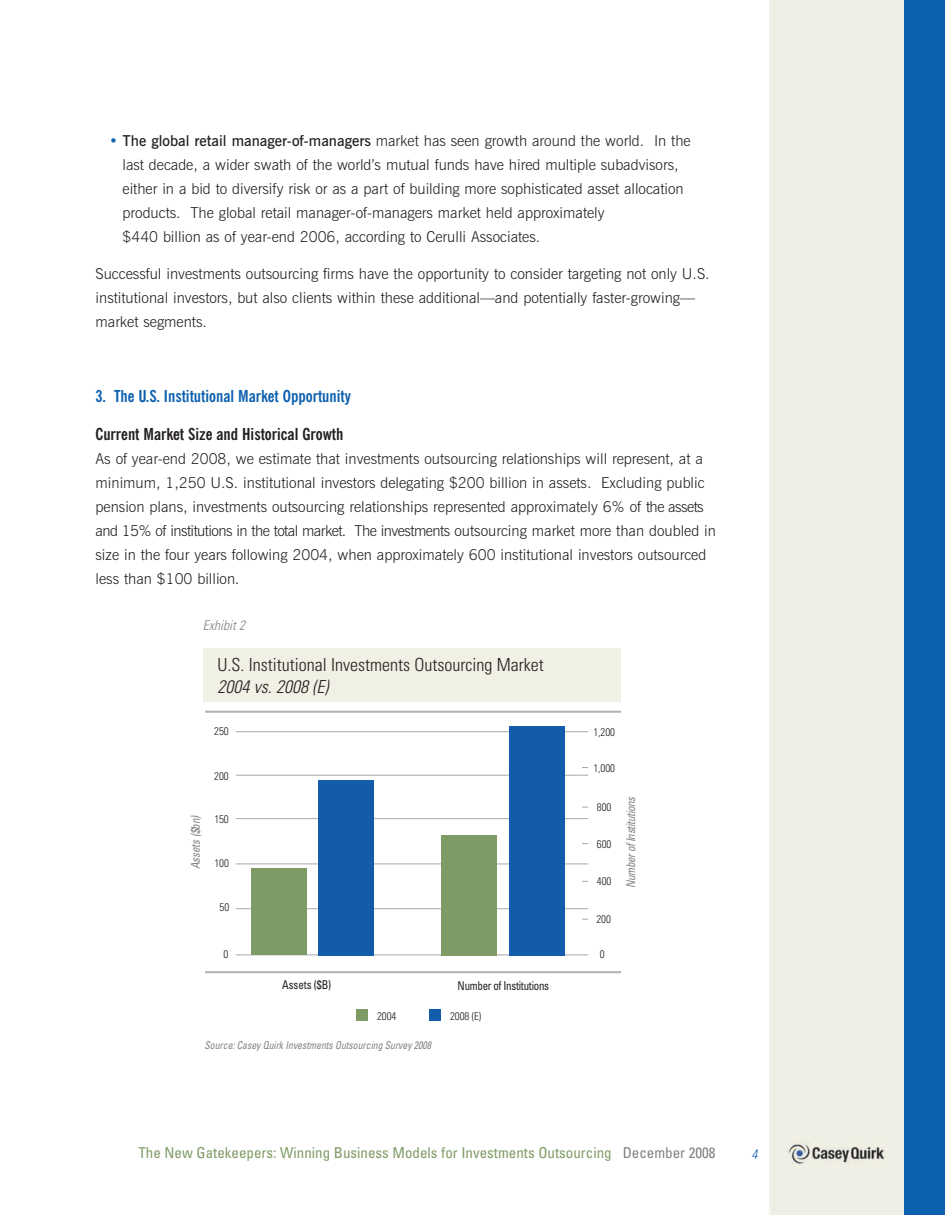
<style>
.page{position:relative;width:945px;height:1215px;background:#fff}
.page>*{position:absolute;margin:0;border:0;box-sizing:border-box;transform-origin:0 0}
.t1{font:300 condensed 18px "Univers";color:#231f20}
.t2{font:italic 300 condensed 18px "Univers";color:#231f20}
.t3{font:700 condensed 16.5px "News Gothic BT";color:#0d60ae}
.t4{font:700 condensed 16.5px "News Gothic BT";color:#231f20}
.t5{font:300 15px/24px "News Gothic BT";color:#231f20}
.t6{font:condensed 15px "Univers";color:#7f9b65}
.t7{font:italic 300 condensed 13.5px "Univers";color:#808285}
.t8{font:italic 300 condensed 13.5px "Univers";color:#0d60ae}
.t9{font:italic condensed 12.15px "Univers";letter-spacing:-.025em;color:#808285;scale:.9 1}
.t10{font:condensed 12.15px "Univers";letter-spacing:-.025em;color:#231f20;scale:.9 1}
.t11{font:300 condensed 10.95px "Univers";letter-spacing:-.005em;color:#231f20}
.t12{font:italic condensed 10.8px "Univers";color:#808285;scale:.9 1}
.s1{color:#0d60ae}
.s2{font-weight:600}
.s3{color:#808285}
</style>
<div class="page">
<div style="left:770px;top:0;width:134px;height:1215px;background:#eff0e5"></div>
<div style="left:904px;top:0;width:41px;height:1215px;background:#0d60ae"></div>
<div style="left:203px;top:648px;width:418px;height:54px;background:#f1f0e4"></div>
<hr style="left:205px;top:711px;width:416px;height:2px;background:#b2b3b7">
<hr style="left:236px;top:775px;width:352px;height:1px;background:#a8a9ad">
<hr style="left:236px;top:908px;width:352px;height:1px;background:#a8a9ad">
<hr style="left:236px;top:864px;width:352px;height:1px;background:#a8a9ad">
<hr style="left:236px;top:818px;width:352px;height:1px;background:#a8a9ad">
<hr style="left:236px;top:731px;width:352px;height:1px;background:#a8a9ad">
<hr style="left:236px;top:955px;width:352px;height:1px;background:#a8a9ad">
<div style="left:251px;top:868px;width:55px;height:87px;background:#7f9b65"></div>
<div style="left:319px;top:780px;width:55px;height:175px;background:#135cab"></div>
<div style="left:441px;top:835px;width:56px;height:120px;background:#7f9b65"></div>
<div style="left:509px;top:726px;width:55px;height:229px;background:#135cab"></div>
<hr style="left:205px;top:971px;width:416px;height:2px;background:#b2b3b7">
<div style="left:356px;top:1009px;width:12px;height:11px;background:#7f9b65"></div>
<div style="left:430px;top:1009px;width:11px;height:11px;background:#135cab"></div>
<p class="t5" style="left:123px;top:130px;width:570px;text-indent:-13px"><span class="s1">•</span> <span class="s2">The global retail manager-of-managers</span> market has seen growth around the world. In the last decade, a wider swath of the world’s mutual funds have hired multiple subadvisors, either in a bid to diversify risk or as a part of building more sophisticated asset allocation products. The global retail manager-of-managers market held approximately<br>$440 billion as of year-end 2006, according to Cerulli Associates.</p>
<p class="t5" style="left:96px;top:263px;width:616px">Successful investments outsourcing firms have the opportunity to consider targeting not only U.S. institutional investors, but also clients within these additional—and potentially faster-growing— market segments.</p>
<p class="t3" style="left:96px;top:390px;width:257px">3. The U.S. Institutional Market Opportunity</p>
<p class="t4" style="left:96px;top:428px;width:249px">Current Market Size and Historical Growth</p>
<p class="t5" style="left:96px;top:448px;width:622px">As of year-end 2008, we estimate that investments outsourcing relationships will represent, at a minimum, 1,250 U.S. institutional investors delegating $200 billion in assets. Excluding public pension plans, investments outsourcing relationships represented approximately 6% of the assets and 15% of institutions in the total market. The investments outsourcing market more than doubled in size in the four years following 2004, when approximately 600 institutional investors outsourced less than $100 billion.</p>
<p class="t7" style="left:203px;top:620px;width:44px">Exhibit 2</p>
<p class="t1" style="left:217px;top:658px;width:328px">U.S. Institutional Investments Outsourcing Market</p>
<p class="t2" style="left:217px;top:680px;width:113px">2004 vs. 2008 (E)</p>
<p class="t11" style="left:214px;top:727px;width:16px">250</p>
<p class="t11" style="left:214px;top:772px;width:16px">200</p>
<p class="t9" style="left:191px;top:869px;width:61px;rotate:-90deg">Assets ($bn)</p>
<p class="t11" style="left:214px;top:815px;width:16px">150</p>
<p class="t11" style="left:214px;top:859px;width:16px">100</p>
<p class="t11" style="left:220px;top:903px;width:11px">50</p>
<p class="t11" style="left:223px;top:950px;width:6px">0</p>
<p class="t10" style="left:282px;top:980px;width:56px">Assets ($B)</p>
<p class="t10" style="left:458px;top:981px;width:103px">Number of Institutions</p>
<p class="t11" style="left:377px;top:1012px;width:21px">2004</p>
<p class="t11" style="left:450px;top:1012px;width:33px">2008 (E)</p>
<p class="t12" style="left:204px;top:1041px;width:253px">Source: Casey Quirk Investments Outsourcing Survey 2008</p>
<p class="t11" style="left:593px;top:728px;width:23px">1,200</p>
<p class="t11" style="left:593px;top:764px;width:23px">1,000</p>
<p class="t11" style="left:597px;top:803px;width:16px">800</p>
<p class="t11" style="left:597px;top:840px;width:16px">600</p>
<p class="t11" style="left:597px;top:877px;width:16px">400</p>
<p class="t11" style="left:597px;top:915px;width:16px">200</p>
<p class="t11" style="left:600px;top:950px;width:6px">0</p>
<p class="t9" style="left:627px;top:888px;width:104px;rotate:-90deg">Number of Institutions</p>
<p class="t6" style="left:138px;top:1148px;width:579px">The New Gatekeepers: Winning Business Models for Investments Outsourcing <span class="s3">December 2008</span></p>
<p class="t8" style="left:751px;top:1149px;width:7px">4</p>
</div>
